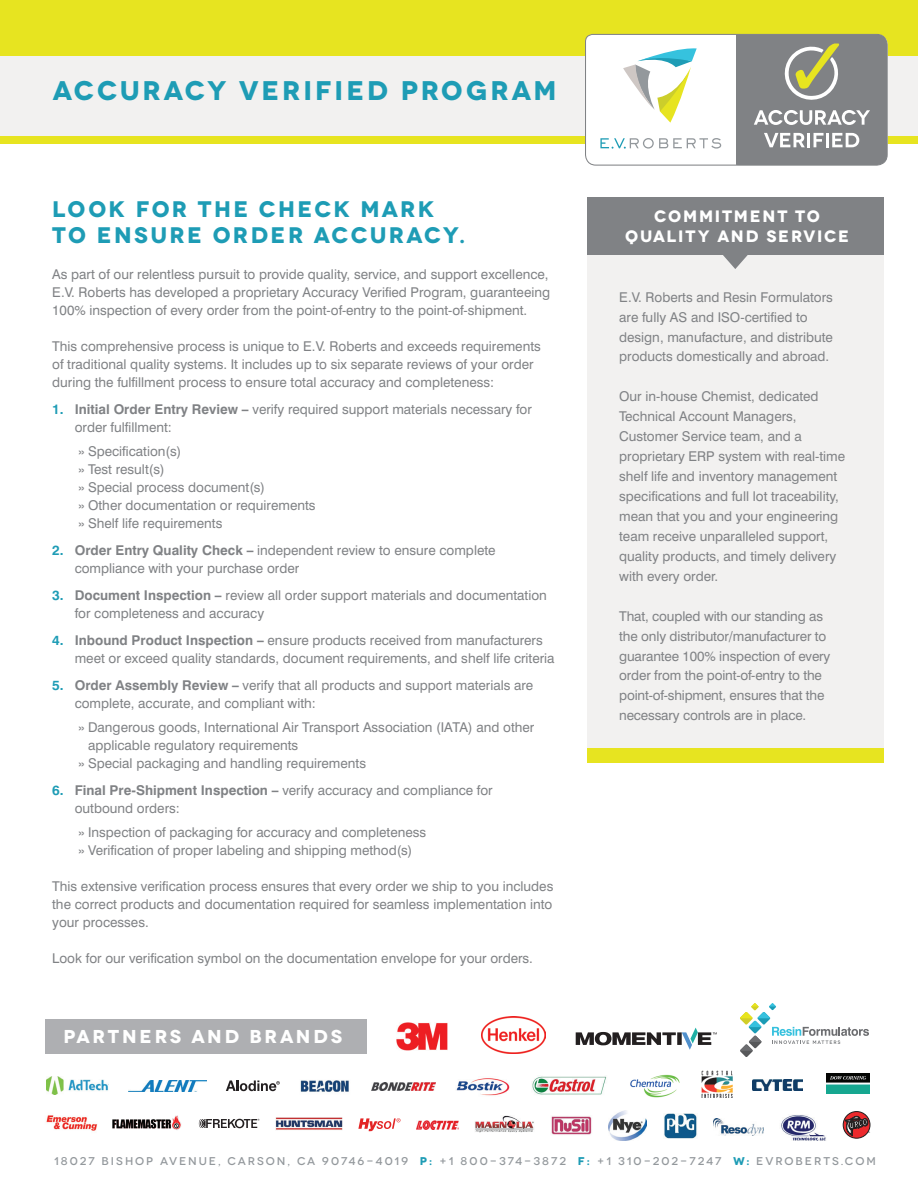
<style>
.page{position:relative;width:918px;height:1188px;background:#fff}
.page>*{position:absolute;margin:0;border:0;box-sizing:border-box;transform-origin:0 0}
.t1{font:700 27px "Novecentowide";letter-spacing:.105em;color:#1e9cb5}
.t2{font:700 22.5px/26px "Novecentowide";letter-spacing:.1em;color:#1e9cb5}
.t3{font:700 18.6px "Novecentowide";letter-spacing:.15em;color:#fff}
.t4{font:700 16.5px/20px "Novecentowide";letter-spacing:.11em;color:#fff;text-align:center}
.t5{font:13.5px/18px "Swiss 721 BT";color:#808285}
.t6{font:500 11.25px "Novecentowide";letter-spacing:.18em;color:#93989c}
.t7{font:1.95px "Arial";color:#231f20}
.s1{font-weight:700;color:#1e9cb5}
.s2{font-weight:700}
</style>
<div class="page">
<div style="left:46px;top:1019px;width:321px;height:34px;background:#aeafb2"></div>
<img style="left:608px;top:1110px;width:39px;height:31px">
<img style="left:481px;top:1017px;width:65px;height:37px">
<svg style="left:358px;top:1118px;width:42px;height:13px"></svg>
<svg style="left:199px;top:1119px;width:60px;height:9px"></svg>
<svg style="left:226px;top:1080px;width:54px;height:11px"></svg>
<img style="left:46px;top:1115px;width:52px;height:16px">
<img style="left:397px;top:1022px;width:51px;height:28px">
<img style="left:46px;top:1077px;width:62px;height:18px">
<img style="left:128px;top:1080px;width:78px;height:11px">
<img style="left:300px;top:1080px;width:49px;height:12px">
<img style="left:701px;top:1070px;width:32px;height:28px">
<img style="left:753px;top:1079px;width:50px;height:11px">
<img style="left:826px;top:1074px;width:44px;height:20px">
<img style="left:112px;top:1115px;width:69px;height:15px">
<img style="left:475px;top:1115px;width:59px;height:18px">
<svg style="left:576px;top:1028px;width:141px;height:22px"></svg>
<img style="left:664px;top:1113px;width:33px;height:26px">
<img style="left:713px;top:1119px;width:51px;height:17px">
<svg style="left:769px;top:1003px;width:7px;height:7px"></svg>
<svg style="left:751px;top:1003px;width:8px;height:7px"></svg>
<svg style="left:740px;top:1007px;width:129px;height:50px"></svg>
<img style="left:417px;top:1121px;width:42px;height:8px">
<svg style="left:843px;top:1112px;width:27px;height:26px"></svg>
<div style="left:843px;top:1111px;width:27px;height:27px;border:1px solid #231f20;border-radius:50%"></div>
<svg style="left:843px;top:1115px;width:27px;height:21px"></svg>
<img style="left:551px;top:1116px;width:41px;height:19px">
<img style="left:275px;top:1118px;width:67px;height:12px">
<img style="left:371px;top:1083px;width:65px;height:8px">
<img style="left:456px;top:1078px;width:54px;height:18px">
<img style="left:532px;top:1076px;width:75px;height:19px">
<img style="left:630px;top:1074px;width:50px;height:24px">
<img style="left:781px;top:1115px;width:45px;height:26px">
<div style="left:0;top:43px;width:918px;height:99px;background:#f2f1f0"></div>
<div style="left:0;top:0;width:918px;height:56px;background:#e7e420"></div>
<div style="left:0;top:137px;width:918px;height:7px;background:#e7e420"></div>
<svg style="left:585px;top:34px;width:303px;height:132px"></svg>
<div style="left:587px;top:199px;width:297px;height:555px;background:#f2f1f0"></div>
<div style="left:587px;top:197px;width:297px;height:58px;background:#808285"></div>
<div style="left:587px;top:749px;width:297px;height:14px;background:#e7e420"></div>
<svg style="left:723px;top:255px;width:25px;height:14px"></svg>
<h1 class="t1" style="left:53px;top:74px;width:505px">ACCURACY VERIFIED PROGRAM</h1>
<h2 class="t2" style="left:52px;top:196px;width:415px">LOOK FOR THE CHECK MARK<br>TO ENSURE ORDER ACCURACY.</h2>
<p class="t5" style="left:52px;top:265px;width:499px;text-align:justify">As part of our relentless pursuit to provide quality, service, and support excellence, E.V. Roberts has developed a proprietary Accuracy Verified Program, guaranteeing 100% inspection of every order from the point-of-entry to the point-of-shipment.</p>
<p class="t5" style="left:52px;top:337px;width:490px">This comprehensive process is unique to E.V. Roberts and exceeds requirements of traditional quality systems. It includes up to six separate reviews of your order during the fulfillment process to ensure total accuracy and completeness:</p>
<p class="t5" style="left:75px;top:400px;width:459px;text-indent:-23px"><span class="s1">1.</span> <span class="s2">Initial Order Entry Review –</span> verify required support materials necessary for order fulfillment:</p>
<p class="t5" style="left:78px;top:442px;width:239px">» Specification(s)<br>» Test result(s)<br>» Special process document(s)<br>» Other documentation or requirements » Shelf life requirements</p>
<p class="t5" style="left:75px;top:541px;width:422px;text-indent:-23px"><span class="s1">2.</span> <span class="s2">Order Entry Quality Check –</span> independent review to ensure complete compliance with your purchase order</p>
<p class="t5" style="left:75px;top:586px;width:474px;text-indent:-23px"><span class="s1">3.</span> <span class="s2">Document Inspection –</span> review all order support materials and documentation for completeness and accuracy</p>
<p class="t5" style="left:75px;top:631px;width:481px;text-indent:-23px"><span class="s1">4.</span> <span class="s2">Inbound Product Inspection –</span> ensure products received from manufacturers meet or exceed quality standards, document requirements, and shelf life criteria</p>
<p class="t5" style="left:75px;top:676px;width:460px;text-indent:-23px"><span class="s1">5.</span> <span class="s2">Order Assembly Review –</span> verify that all products and support materials are complete, accurate, and compliant with:</p>
<p class="t5" style="left:78px;top:718px;width:457px">» Dangerous goods, International Air Transport Association (IATA) and other</p>
<p class="t5" style="left:88px;top:736px;width:212px">applicable regulatory requirements</p>
<p class="t5" style="left:78px;top:754px;width:289px">» Special packaging and handling requirements</p>
<p class="t5" style="left:75px;top:781px;width:420px;text-indent:-23px"><span class="s1">6.</span> <span class="s2">Final Pre-Shipment Inspection –</span> verify accuracy and compliance for outbound orders:</p>
<p class="t5" style="left:78px;top:823px;width:349px">» Inspection of packaging for accuracy and completeness » Verification of proper labeling and shipping method(s)</p>
<p class="t5" style="left:52px;top:877px;width:503px;text-align:justify">This extensive verification process ensures that every order we ship to you includes the correct products and documentation required for seamless implementation into your processes.</p>
<p class="t5" style="left:52px;top:949px;width:482px">Look for our verification symbol on the documentation envelope for your orders.</p>
<h3 class="t3" style="left:64px;top:1025px;width:280px">PARTNERS AND BRANDS</h3>
<p class="t4" style="left:625px;top:206px;width:226px">COMMITMENT TO<br>QUALITY AND SERVICE</p>
<p class="t5" style="left:619px;top:287px;width:215px;line-height:20px">E.V. Roberts and Resin Formulators are fully AS and ISO-certified to design, manufacture, and distribute products domestically and abroad.</p>
<p class="t5" style="left:619px;top:386px;width:228px;line-height:20px">Our in-house Chemist, dedicated Technical Account Managers, Customer Service team, and a proprietary ERP system with real-time shelf life and inventory management specifications and full lot traceability, mean that you and your engineering team receive unparalleled support, quality products, and timely delivery with every order.</p>
<p class="t5" style="left:619px;top:606px;width:213px;line-height:20px">That, coupled with our standing as the only distributor/manufacturer to guarantee 100% inspection of every order from the point-of-entry to the point-of-shipment, ensures that the necessary controls are in place.</p>
<p class="t7" style="left:868px;top:1131px;width:3px">®</p>
<p class="t6" style="left:54px;top:1154px;width:823px">18027 BISHOP AVENUE, CARSON, CA 90746-4019 <span class="s1">P:</span> +1 800-374-3872 <span class="s1">F:</span> +1 310-202-7247 <span class="s1">W:</span> EVROBERTS.COM</p>
</div>
